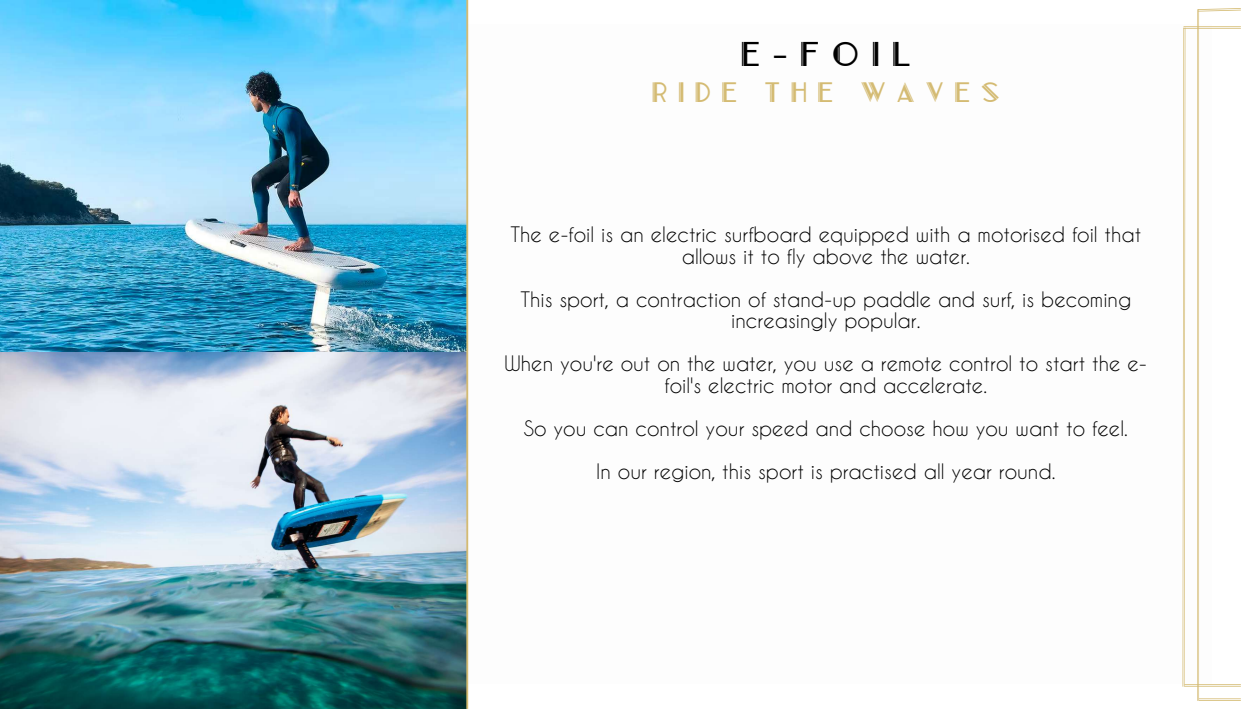
<style>
.page{position:relative;width:1241px;height:709px;background:#fff}
.page>*{position:absolute;margin:0;border:0;box-sizing:border-box;transform-origin:0 0}
.t1{font:34.38px "Cormier Double";color:#000}
.t2{font:28.12px "Cormier Double";letter-spacing:.35em;color:#d4bb73}
.t3{font:20px/21.6px "Caviar Dreams";color:#000;text-align:center}
</style>
<div class="page">
<img style="left:0;top:0;width:466px;height:709px">
<svg style="left:1182px;top:8px;width:58px;height:693px"></svg>
<hr style="left:466px;top:0;width:2px;height:709px;background:#d4bb73">
<h1 class="t1" style="left:740px;top:35px;width:172px">E-FOIL</h1>
<h2 class="t2" style="left:651px;top:76px;width:350px">RIDE THE WAVES</h2>
<p class="t3" style="left:510px;top:223px;width:632px">The e-foil is an electric surfboard equipped with a motorised foil that allows it to fly above the water.</p>
<p class="t3" style="left:520px;top:288px;width:612px">This sport, a contraction of stand-up paddle and surf, is becoming increasingly popular.</p>
<p class="t3" style="left:504px;top:353px;width:644px">When you're out on the water, you use a remote control to start the e&shy;foil's electric motor and accelerate.</p>
<p class="t3" style="left:524px;top:406px;width:605px;line-height:43.1px">So you can control your speed and choose how you want to feel.<br>In our region, this sport is practised all year round.</p>
</div>
